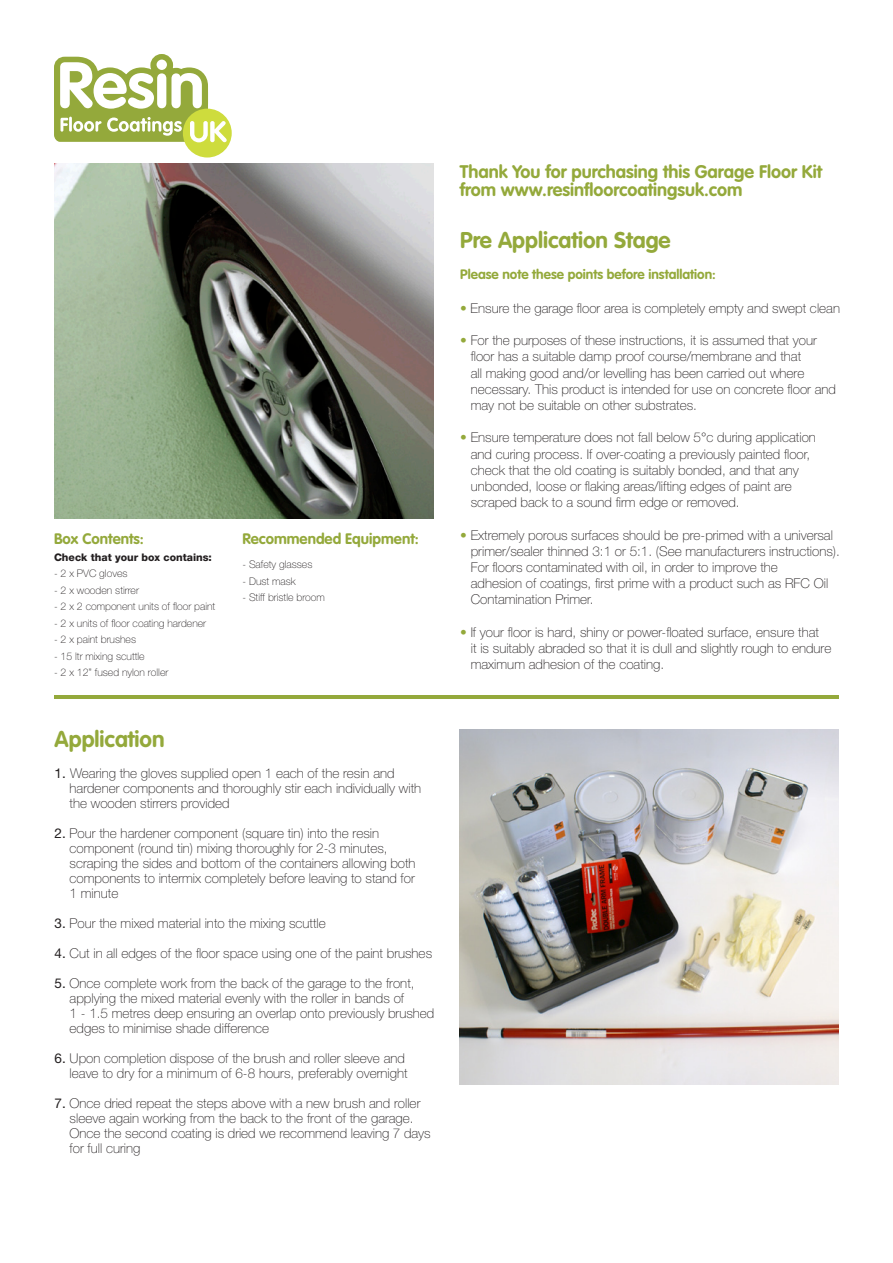
<style>
.page{position:relative;width:893px;height:1263px;background:#fff}
.page>*{position:absolute;margin:0;border:0;box-sizing:border-box;transform-origin:0 0}
.t1{font:700 22.5px "VAG Rounded";color:#94a93b}
.t2{font:700 18px/18px "VAG Rounded";color:#94a93b}
.t3{font:700 15px "VAG Rounded";color:#94a93b}
.t4{font:100 13.5px/16.2px "Helvetica Neue";color:#231f20}
.t5{font:700 13.5px "VAG Rounded";color:#94a93b}
.t6{font:100 10.5px "Helvetica Neue";color:#231f20}
.t7{font:800 10.5px "Helvetica Neue";color:#231f20}
.s1{font-weight:400}
.s2{font-family:"VAG Rounded";font-weight:700;color:#94a93b}
</style>
<div class="page">
<hr style="left:54px;top:695px;width:785px;height:3px;background:#94a93b">
<div style="left:183px;top:109px;width:49px;height:48px;background:#cedc3d;border-radius:50%"></div>
<svg style="left:54px;top:54px;width:173px;height:88px"></svg>
<img style="left:54px;top:164px;width:380px;height:354px">
<img style="left:459px;top:729px;width:380px;height:355px">
<p class="t3" style="left:54px;top:530px;width:92px">Box Contents:</p>
<p class="t7" style="left:54px;top:550px;width:159px">Check that your box contains:</p>
<p class="t6" style="left:54px;top:567px;width:75px">- 2 x PVC gloves</p>
<p class="t6" style="left:54px;top:584px;width:87px">- 2 x wooden stirrer</p>
<p class="t6" style="left:54px;top:600px;width:163px">- 2 x 2 component units of floor paint</p>
<p class="t6" style="left:54px;top:617px;width:154px">- 2 x units of floor coating hardener</p>
<p class="t6" style="left:54px;top:633px;width:84px">- 2 x paint brushes</p>
<p class="t6" style="left:54px;top:650px;width:92px">- 15 ltr mixing scuttle</p>
<p class="t6" style="left:54px;top:666px;width:116px">- 2 x 12” fused nylon roller</p>
<p class="t3" style="left:242px;top:530px;width:178px">Recommended Equipment:</p>
<p class="t6" style="left:242px;top:558px;width:72px">- Safety glasses</p>
<p class="t6" style="left:242px;top:575px;width:55px">- Dust mask</p>
<p class="t6" style="left:242px;top:591px;width:84px">- Stiff bristle broom</p>
<p class="t1" style="left:55px;top:726px;width:112px">Application</p>
<p class="t4" style="left:70px;top:766px;width:353px;line-height:15px;text-indent:-15px"><span class="s1">1.</span> Wearing the gloves supplied open 1 each of the resin and hardener components and thoroughly stir each individually with the wooden stirrers provided</p>
<p class="t4" style="left:55px;top:825px;width:326px"><span class="s1">2.</span> Pour the hardener component (square tin) into the resin</p>
<p class="t4" style="left:70px;top:841px;width:347px;line-height:15px">component (round tin) mixing thoroughly for 2-3 minutes, scraping the sides and bottom of the containers allowing both components to intermix completely before leaving to stand for 1 minute</p>
<p class="t4" style="left:55px;top:915px;width:273px"><span class="s1">3.</span> Pour the mixed material into the mixing scuttle</p>
<p class="t4" style="left:55px;top:945px;width:379px"><span class="s1">4.</span> Cut in all edges of the floor space using one of the paint brushes</p>
<p class="t4" style="left:70px;top:976px;width:366px;line-height:15px;text-indent:-15px"><span class="s1">5.</span> Once complete work from the back of the garage to the front, applying the mixed material evenly with the roller in bands of<br>1 - 1.5 metres deep ensuring an overlap onto previously brushed edges to minimise shade difference</p>
<p class="t4" style="left:55px;top:1051px;width:354px;line-height:15px;text-align:right"><span class="s1">6.</span> Upon completion dispose of the brush and roller sleeve and leave to dry for a minimum of 6-8 hours, preferably overnight</p>
<p class="t4" style="left:70px;top:1096px;width:363px;line-height:15px;text-indent:-15px"><span class="s1">7.</span> Once dried repeat the steps above with a new brush and roller sleeve again working from the back to the front of the garage.<br>Once the second coating is dried we recommend leaving 7 days for full curing</p>
<p class="t2" style="left:460px;top:162px;width:364px">Thank You for purchasing this Garage Floor Kit from www.resinfloorcoatingsuk.com</p>
<p class="t1" style="left:460px;top:227px;width:212px">Pre Application Stage</p>
<p class="t5" style="left:460px;top:266px;width:257px">Please note these points before installation:</p>
<p class="t4" style="left:460px;top:300px;width:381px"><span class="s2">•</span> Ensure the garage floor area is completely empty and swept clean</p>
<p class="t4" style="left:471px;top:332px;width:367px;text-indent:-11px"><span class="s2">•</span> For the purposes of these instructions, it is assumed that your floor has a suitable damp proof course/membrane and that<br>all making good and/or levelling has been carried out where necessary. This product is intended for use on concrete floor and may not be suitable on other substrates.</p>
<p class="t4" style="left:471px;top:429px;width:347px;text-indent:-11px"><span class="s2">•</span> Ensure temperature does not fall below 5°c during application and curing process. If over-coating a previously painted floor, check that the old coating is suitably bonded, and that any unbonded, loose or flaking areas/lifting edges of paint are scraped back to a sound firm edge or removed.</p>
<p class="t4" style="left:471px;top:527px;width:371px;text-indent:-11px"><span class="s2">•</span> Extremely porous surfaces should be pre-primed with a universal primer/sealer thinned 3:1 or 5:1. (See manufacturers instructions).<br>For floors contaminated with oil, in order to improve the<br>adhesion of coatings, first prime with a product such as RFC Oil Contamination Primer.</p>
<p class="t4" style="left:471px;top:624px;width:362px;text-indent:-11px"><span class="s2">•</span> If your floor is hard, shiny or power-floated surface, ensure that<br>it is suitably abraded so that it is dull and slightly rough to endure maximum adhesion of the coating.</p>
</div>
